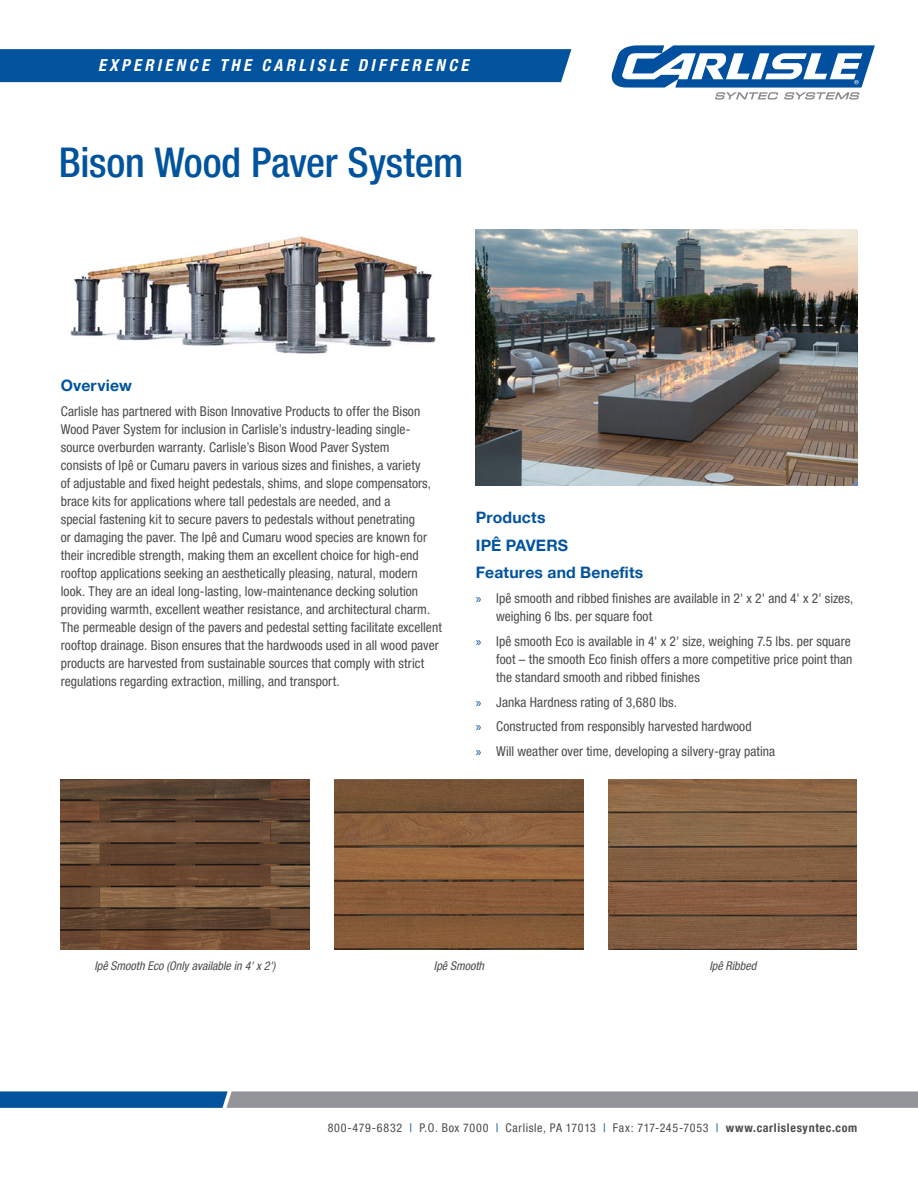
<style>
.page{position:relative;width:918px;height:1188px;background:#fff}
.page>*{position:absolute;margin:0;border:0;box-sizing:border-box;transform-origin:0 0}
.Body_Text{font:500 condensed 40.95px "Helvetica Neue LT Pro";letter-spacing:-.005em;color:#01539e}
.t1{font:italic 700 condensed 16.5px "Helvetica Neue LT Pro";letter-spacing:.205em;color:#fff}
.t2{font:700 15.75px "Helvetica Neue LT Pro";letter-spacing:.015em;color:#01539e}
.t3{font:condensed 13.5px/18px "Helvetica Neue LT Pro";letter-spacing:.005em;color:#4b4c4d}
.t4{font:condensed 12px "Helvetica Neue LT Pro";letter-spacing:.05em;color:#4b4c4d}
.t5{font:italic condensed 12px "Helvetica Neue LT Pro";color:#4b4c4d}
.s1{font-family:"Myriad Pro";font-stretch:normal;color:#01539e}
.s2{color:#01539e}
.s3{font-weight:700}
</style>
<div class="page">
<svg style="left:0;top:1091px;width:918px;height:17px;background:#74899d"></svg>
<div style="left:0;top:49px;width:571px;height:33px;background:#01539e"></div>
<svg style="left:612px;top:45px;width:263px;height:55px"></svg>
<img style="left:70px;top:236px;width:366px;height:118px">
<img style="left:61px;top:780px;width:248px;height:169px">
<img style="left:335px;top:780px;width:248px;height:169px">
<img style="left:608px;top:780px;width:249px;height:169px">
<img style="left:476px;top:230px;width:381px;height:256px">
<p class="t1" style="left:98px;top:55px;width:372px">EXPERIENCE THE CARLISLE DIFFERENCE</p>
<p class="Body_Text" style="left:59px;top:138px;width:406px">Bison Wood Paver System</p>
<p class="t2" style="left:61px;top:375px;width:73px">Overview</p>
<p class="t3" style="left:61px;top:402px;width:383px">Carlisle has partnered with Bison Innovative Products to offer the Bison Wood Paver System for inclusion in Carlisle’s industry-leading single&shy;source overburden warranty. Carlisle’s Bison Wood Paver System<br>consists of Ipê or Cumaru pavers in various sizes and finishes, a variety<br>of adjustable and fixed height pedestals, shims, and slope compensators, brace kits for applications where tall pedestals are needed, and a<br>special fastening kit to secure pavers to pedestals without penetrating<br>or damaging the paver. The Ipê and Cumaru wood species are known for their incredible strength, making them an excellent choice for high-end rooftop applications seeking an aesthetically pleasing, natural, modern look. They are an ideal long-lasting, low-maintenance decking solution providing warmth, excellent weather resistance, and architectural charm.<br>The permeable design of the pavers and pedestal setting facilitate excellent rooftop drainage. Bison ensures that the hardwoods used in all wood paver products are harvested from sustainable sources that comply with strict regulations regarding extraction, milling, and transport.</p>
<p class="t2" style="left:476px;top:508px;width:71px">Products</p>
<p class="t2" style="left:476px;top:535px;width:94px">IPÊ PAVERS</p>
<p class="t2" style="left:476px;top:563px;width:169px">Features and Benefits</p>
<p class="t3" style="left:496px;top:589px;width:359px;text-indent:-20px"><span class="s1">»</span> Ipê smooth and ribbed finishes are available in 2' x 2' and 4' x 2' sizes, weighing 6 lbs. per square foot</p>
<p class="t3" style="left:496px;top:632px;width:358px;text-align:justify;text-indent:-20px"><span class="s1">»</span> Ipê smooth Eco is available in 4' x 2' size, weighing 7.5 lbs. per square foot – the smooth Eco finish offers a more competitive price point than the standard smooth and ribbed finishes</p>
<p class="t3" style="left:476px;top:693px;width:203px"><span class="s1">»</span> Janka Hardness rating of 3,680 lbs.</p>
<p class="t3" style="left:476px;top:718px;width:277px"><span class="s1">»</span> Constructed from responsibly harvested hardwood</p>
<p class="t3" style="left:476px;top:742px;width:301px"><span class="s1">»</span> Will weather over time, developing a silvery-gray patina</p>
<p class="t5" style="left:94px;top:958px;width:183px">Ipê Smooth Eco (Only available in 4' x 2')</p>
<p class="t5" style="left:434px;top:958px;width:52px">Ipê Smooth</p>
<p class="t5" style="left:709px;top:958px;width:48px">Ipê Ribbed</p>
<p class="t4" style="left:328px;top:1121px;width:531px">800-479-6832 <span class="s2">|</span> P.O. Box 7000 <span class="s2">|</span> Carlisle, PA 17013 <span class="s2">|</span> Fax: 717-245-7053 <span class="s2">|</span> <span class="s3">www.carlislesyntec.com</span></p>
</div>
